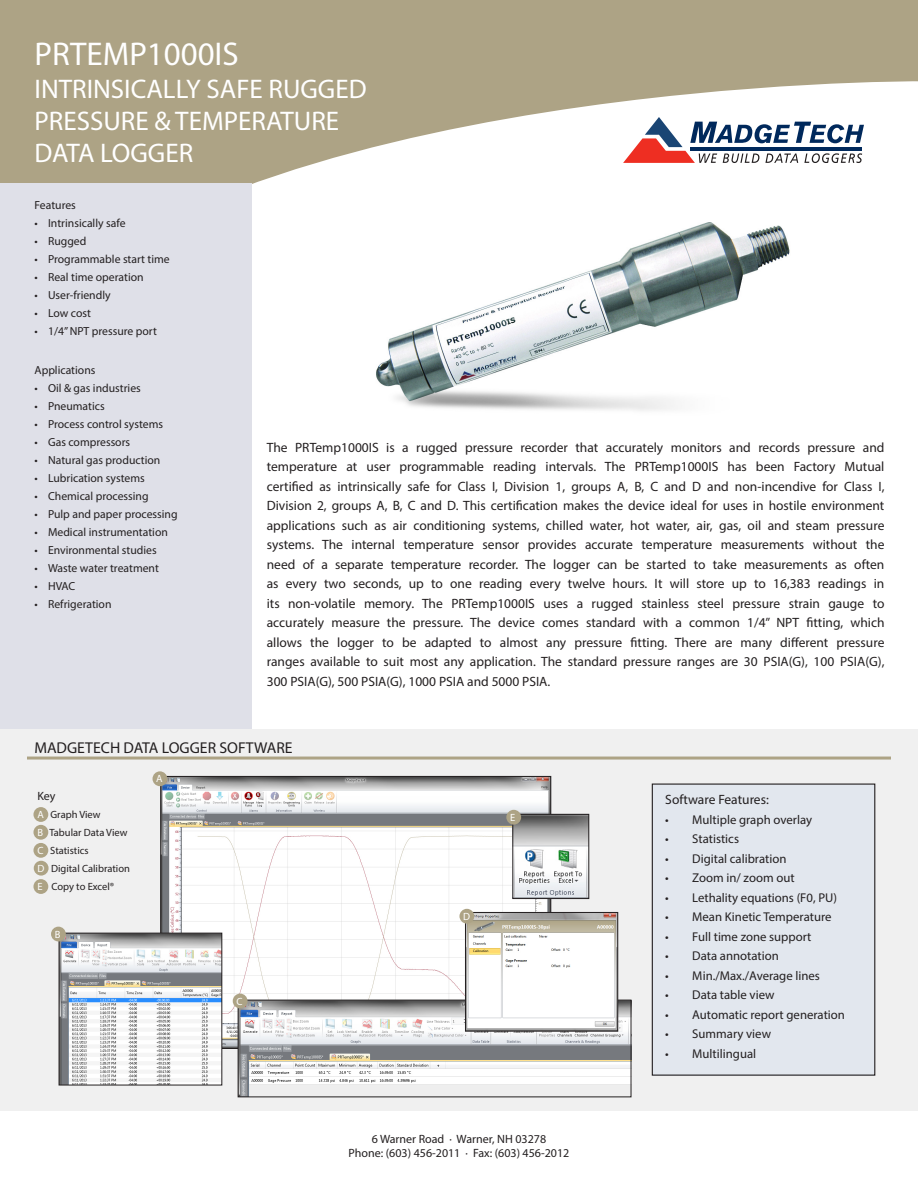
<style>
.page{position:relative;width:918px;height:1188px;background:#fff}
.page>*{position:absolute;margin:0;border:0;box-sizing:border-box;transform-origin:0 0}
.t1{font:33px "Myriad Pro";color:#fff}
.t2{font:27px/32.4px "Myriad Pro";color:#fff}
.t3{font:15.75px "Myriad Pro";color:#231f20}
.t4{font:13.5px/19.5px "Myriad Pro";color:#231f20;text-align:justify}
.t5{font:12.75px "Myriad Pro";color:#231f20}
.t6{font:12px "Myriad Pro";color:#231f20}
.t7{font:11.7px "Myriad Pro";color:#231f20}
.t8{font:10.5px "Myriad Pro";color:#231f20}
.t9{font:10.5px "Myriad Pro";color:#fff}
.s1{color:#fff}
</style>
<div class="page">
<svg style="left:0;top:0;width:918px;height:184px;fill:#ada385"></svg>
<div style="left:0;top:184px;width:252px;height:572px;background:#dfe0e8"></div>
<svg style="left:623px;top:117px;width:241px;height:46px"></svg>
<hr style="left:690px;top:147px;width:172px;height:4px;background:#00295c">
<div style="left:0;top:729px;width:918px;height:381px;background:#f0f0f0"></div>
<hr style="left:27px;top:757px;width:864px;height:3px;background:#ada385">
<div style="left:33px;top:879px;width:15px;height:15px;background:#ada385;border-radius:50%"></div>
<div style="left:652px;top:784px;width:223px;height:291px;background:#e2e7ee"></div>
<div style="left:652px;top:784px;width:223px;height:292px;border:1px solid #231f20"></div>
<div style="left:33px;top:807px;width:15px;height:15px;background:#ada385;border-radius:50%"></div>
<div style="left:33px;top:825px;width:15px;height:15px;background:#ada385;border-radius:50%"></div>
<div style="left:33px;top:843px;width:15px;height:15px;background:#ada385;border-radius:50%"></div>
<div style="left:34px;top:861px;width:15px;height:15px;background:#ada385;border-radius:50%"></div>
<img style="left:163px;top:778px;width:386px;height:269px">
<img style="left:61px;top:935px;width:159px;height:148px">
<div style="left:59px;top:933px;width:163px;height:152px;border:1px solid #231f20"></div>
<img style="left:240px;top:1002px;width:389px;height:93px">
<div style="left:238px;top:1000px;width:393px;height:97px;border:1px solid #231f20"></div>
<img style="left:467px;top:914px;width:149px;height:116px">
<div style="left:465px;top:912px;width:153px;height:120px;border:1px solid #231f20"></div>
<img style="left:514px;top:816px;width:73px;height:81px">
<div style="left:512px;top:814px;width:77px;height:85px;border:1px solid #231f20"></div>
<div style="left:459px;top:909px;width:15px;height:15px;background:#ada385;border-radius:50%"></div>
<div style="left:233px;top:994px;width:15px;height:14px;background:#ada385;border-radius:50%"></div>
<div style="left:51px;top:927px;width:15px;height:14px;background:#ada385;border-radius:50%"></div>
<div style="left:506px;top:810px;width:15px;height:15px;background:#ada385;border-radius:50%"></div>
<div style="left:153px;top:771px;width:14px;height:15px;background:#ada385;border-radius:50%"></div>
<img style="left:376px;top:222px;width:414px;height:189px">
<p class="t1" style="left:35px;top:34px;width:206px">PRTEMP1000IS</p>
<p class="t2" style="left:35px;top:72px;width:334px">INTRINSICALLY SAFE RUGGED<br>PRESSURE &amp; TEMPERATURE<br>DATA LOGGER</p>
<p class="t7" style="left:35px;top:198px;width:43px">Features</p>
<p class="t7" style="left:35px;top:216px;width:93px">• Intrinsically safe</p>
<p class="t7" style="left:35px;top:234px;width:53px">• Rugged</p>
<p class="t7" style="left:35px;top:252px;width:137px">• Programmable start time</p>
<p class="t7" style="left:35px;top:270px;width:111px">• Real time operation</p>
<p class="t7" style="left:35px;top:288px;width:78px">• User-friendly</p>
<p class="t7" style="left:35px;top:306px;width:58px">• Low cost</p>
<p class="t7" style="left:35px;top:324px;width:124px">• 1/4” NPT pressure port</p>
<p class="t7" style="left:35px;top:363px;width:62px">Applications</p>
<p class="t7" style="left:35px;top:381px;width:108px">• Oil &amp; gas industries</p>
<p class="t7" style="left:35px;top:399px;width:72px">• Pneumatics</p>
<p class="t7" style="left:35px;top:417px;width:130px">• Process control systems</p>
<p class="t7" style="left:35px;top:435px;width:97px">• Gas compressors</p>
<p class="t7" style="left:35px;top:453px;width:127px">• Natural gas production</p>
<p class="t7" style="left:35px;top:471px;width:112px">• Lubrication systems</p>
<p class="t7" style="left:35px;top:489px;width:116px">• Chemical processing</p>
<p class="t7" style="left:35px;top:507px;width:145px">• Pulp and paper processing</p>
<p class="t7" style="left:35px;top:525px;width:135px">• Medical instrumentation</p>
<p class="t7" style="left:35px;top:543px;width:124px">• Environmental studies</p>
<p class="t7" style="left:35px;top:561px;width:126px">• Waste water treatment</p>
<p class="t7" style="left:35px;top:579px;width:42px">• HVAC</p>
<p class="t7" style="left:35px;top:597px;width:79px">• Refrigeration</p>
<p class="t4" style="left:267px;top:437px;width:619px">The PRTemp1000IS is a rugged pressure recorder that accurately monitors and records pressure and temperature at user programmable reading intervals. The PRTemp1000IS has been Factory Mutual certified as intrinsically safe for Class I, Division 1, groups A, B, C and D and non-incendive for Class I, Division 2, groups A, B, C and D. This certification makes the device ideal for uses in hostile environment applications such as air conditioning systems, chilled water, hot water, air, gas, oil and steam pressure systems. The internal temperature sensor provides accurate temperature measurements without the need of a separate temperature recorder. The logger can be started to take measurements as often as every two seconds, up to one reading every twelve hours. It will store up to 16,383 readings in its non-volatile memory. The PRTemp1000IS uses a rugged stainless steel pressure strain gauge to accurately measure the pressure. The device comes standard with a common 1/4” NPT fitting, which allows the logger to be adapted to almost any pressure fitting. There are many different pressure ranges available to suit most any application. The standard pressure ranges are 30 PSIA(G), 100 PSIA(G), 300 PSIA(G), 500 PSIA(G), 1000 PSIA and 5000 PSIA.</p>
<p class="t3" style="left:34px;top:738px;width:260px">MADGETECH DATA LOGGER SOFTWARE</p>
<p class="t6" style="left:37px;top:789px;width:20px">Key</p>
<p class="t8" style="left:37px;top:808px;width:65px"><span class="s1">A</span> Graph View</p>
<p class="t8" style="left:37px;top:826px;width:92px"><span class="s1">B</span> Tabular Data View</p>
<p class="t8" style="left:37px;top:844px;width:53px"><span class="s1">C</span> Statistics</p>
<p class="t8" style="left:37px;top:862px;width:94px"><span class="s1">D</span> Digital Calibration</p>
<p class="t8" style="left:37px;top:880px;width:78px"><span class="s1">E</span> Copy to Excel®</p>
<p class="t9" style="left:156px;top:772px;width:8px">A</p>
<p class="t9" style="left:55px;top:928px;width:7px">B</p>
<p class="t9" style="left:237px;top:995px;width:8px">C</p>
<p class="t9" style="left:463px;top:910px;width:8px">D</p>
<p class="t9" style="left:510px;top:811px;width:7px">E</p>
<p class="t6" style="left:372px;top:1132px;width:176px">6 Warner Road · Warner, NH 03278</p>
<p class="t6" style="left:349px;top:1146px;width:222px">Phone: (603) 456-2011 · Fax: (603) 456-2012</p>
<p class="t4" style="left:665px;top:790px;width:105px">Software Features:</p>
<p class="t5" style="left:665px;top:812px;width:148px">• Multiple graph overlay</p>
<p class="t5" style="left:665px;top:831px;width:75px">• Statistics</p>
<p class="t5" style="left:665px;top:851px;width:123px">• Digital calibration</p>
<p class="t5" style="left:665px;top:870px;width:131px">• Zoom in/ zoom out</p>
<p class="t5" style="left:665px;top:890px;width:173px">• Lethality equations (F0, PU)</p>
<p class="t5" style="left:665px;top:909px;width:168px">• Mean Kinetic Temperature</p>
<p class="t5" style="left:665px;top:929px;width:148px">• Full time zone support</p>
<p class="t5" style="left:665px;top:948px;width:115px">• Data annotation</p>
<p class="t5" style="left:665px;top:968px;width:156px">• Min./Max./Average lines</p>
<p class="t5" style="left:665px;top:987px;width:111px">• Data table view</p>
<p class="t5" style="left:665px;top:1007px;width:181px">• Automatic report generation</p>
<p class="t5" style="left:665px;top:1026px;width:107px">• Summary view</p>
<p class="t5" style="left:665px;top:1046px;width:92px">• Multilingual</p>
</div>
